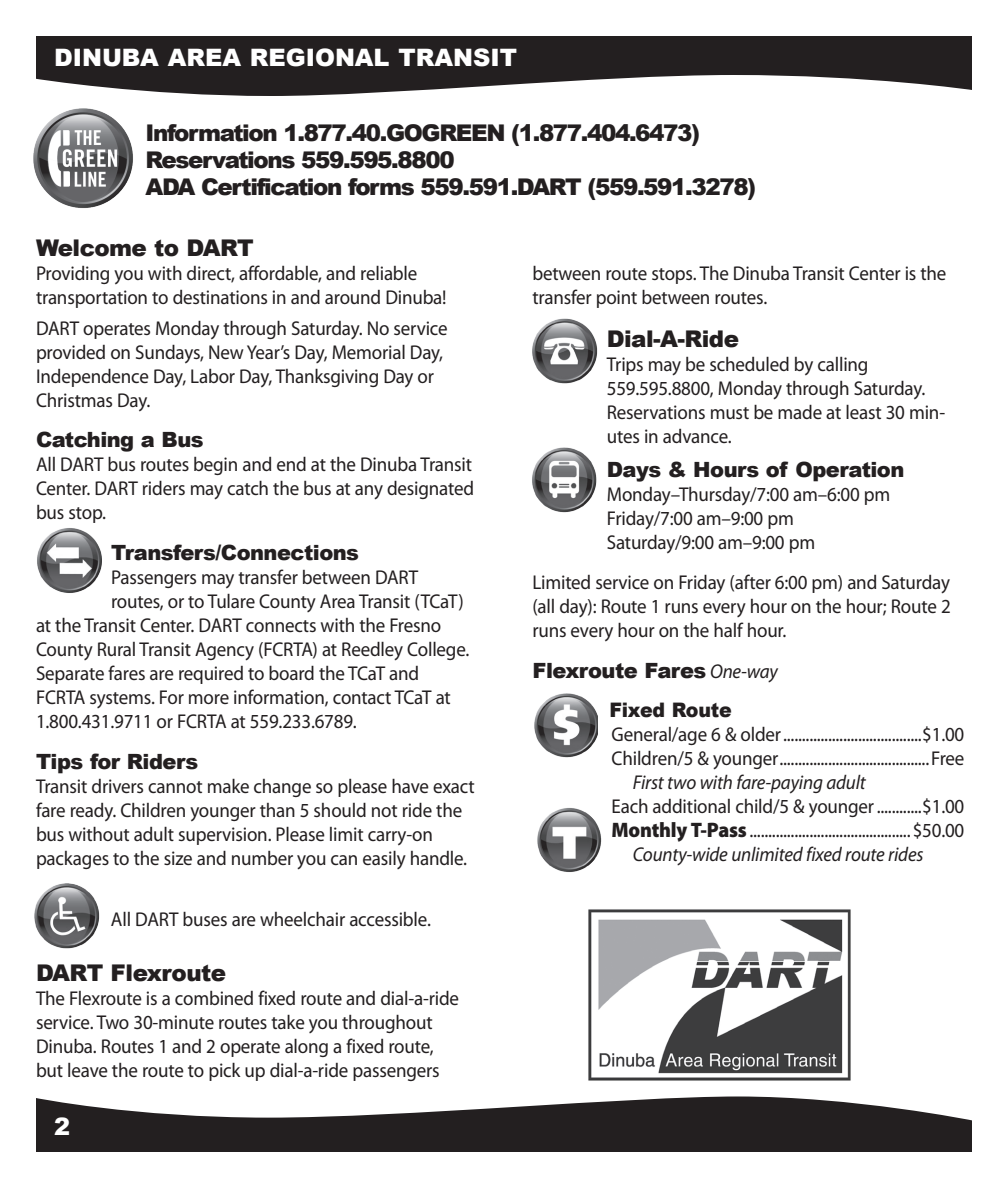
<style>
.page{position:relative;width:1008px;height:1188px;background:#fff}
.page>*{position:absolute;margin:0;border:0;box-sizing:border-box;transform-origin:0 0}
.t1{font:900 24px "Arial";color:#fff}
.t2{font:900 23px/27px "Arial";letter-spacing:-.06em;color:#231f20}
.t3{font:900 23px "Arial";letter-spacing:-.025em;color:#231f20}
.t4{font:900 21px "Arial";letter-spacing:-.025em;color:#231f20}
.t5{font:20px/24px "Myriad Pro";letter-spacing:-.01em;color:#231f20;scale:.95 1}
.t6{font:italic 20px "Myriad Pro";letter-spacing:-.01em;color:#231f20;scale:.95 1}
.t7{font:900 20px "Arial";letter-spacing:-.01em;color:#231f20;scale:.95 1}
.s1{font-family:"Myriad Pro";font-weight:400;font-style:italic;font-size:20px}
.s2{font-weight:900;font-size:21px}
</style>
<div class="page">
<svg style="left:36px;top:36px;width:936px;height:60px;fill:#231f20"></svg>
<svg style="left:36px;top:1097px;width:936px;height:55px;fill:#231f20"></svg>
<img style="left:532px;top:447px;width:65px;height:66px">
<img style="left:532px;top:318px;width:66px;height:66px">
<img style="left:37px;top:528px;width:65px;height:65px">
<img style="left:34px;top:884px;width:66px;height:65px">
<img style="left:33px;top:108px;width:100px;height:100px">
<img style="left:534px;top:693px;width:64px;height:65px">
<img style="left:537px;top:808px;width:65px;height:64px">
<img style="left:588px;top:909px;width:263px;height:172px">
<p class="t1" style="left:54px;top:40px;width:465px">DINUBA AREA REGIONAL TRANSIT</p>
<p class="t2" style="left:146px;top:119px;width:612px">Information 1.877.40.GOGREEN (1.877.404.6473)<br>Reservations 559.595.8800<br>ADA Certification forms 559.591.DART (559.591.3278)</p>
<p class="t3" style="left:36px;top:231px;width:219px">Welcome to DART</p>
<p class="t5" style="left:36px;top:262px;width:434px">Providing you with direct, affordable, and reliable transportation to destinations in and around Dinuba!</p>
<p class="t5" style="left:36px;top:316px;width:435px">DART operates Monday through Saturday. No service provided on Sundays, New Year’s Day, Memorial Day, Independence Day, Labor Day, Thanksgiving Day or Christmas Day.</p>
<p class="t4" style="left:36px;top:425px;width:169px">Catching a Bus</p>
<p class="t5" style="left:36px;top:453px;width:463px;text-align:justify">All DART bus routes begin and end at the Dinuba Transit Center. DART riders may catch the bus at any designated bus stop.</p>
<p class="t4" style="left:111px;top:537px;width:250px">Transfers/Connections</p>
<p class="t5" style="left:111px;top:566px;width:325px">Passengers may transfer between DART</p>
<p class="t5" style="left:111px;top:590px;width:373px">routes, or to Tulare County Area Transit (TCaT)</p>
<p class="t5" style="left:36px;top:614px;width:428px">at the Transit Center. DART connects with the Fresno</p>
<p class="t5" style="left:36px;top:638px;width:458px">County Rural Transit Agency (FCRTA) at Reedley College.</p>
<p class="t5" style="left:36px;top:662px;width:405px">Separate fares are required to board the TCaT and</p>
<p class="t5" style="left:36px;top:686px;width:438px">FCRTA systems. For more information, contact TCaT at</p>
<p class="t5" style="left:36px;top:710px;width:339px">1.800.431.9711 or FCRTA at 559.233.6789.</p>
<p class="t4" style="left:36px;top:746px;width:164px">Tips for Riders</p>
<p class="t5" style="left:36px;top:775px;width:463px">Transit drivers cannot make change so please have exact fare ready. Children younger than 5 should not ride the bus without adult supervision. Please limit carry-on packages to the size and number you can easily handle.</p>
<p class="t5" style="left:111px;top:908px;width:338px">All DART buses are wheelchair accessible.</p>
<p class="t3" style="left:36px;top:956px;width:192px">DART Flexroute</p>
<p class="t5" style="left:36px;top:986px;width:447px">The Flexroute is a combined fixed route and dial-a-ride service. Two 30-minute routes take you throughout Dinuba. Routes 1 and 2 operate along a fixed route, but leave the route to pick up dial-a-ride passengers</p>
<p class="t1" style="left:54px;top:1109px;width:18px">2</p>
<p class="t5" style="left:532px;top:262px;width:437px">between route stops. The Dinuba Transit Center is the transfer point between routes.</p>
<p class="t3" style="left:607px;top:322px;width:134px">Dial-A-Ride</p>
<p class="t5" style="left:607px;top:353px;width:358px">Trips may be scheduled by calling 559.595.8800, Monday through Saturday.<br>Reservations must be made at least 30 min&shy;utes in advance.</p>
<p class="t4" style="left:607px;top:455px;width:299px">Days &amp; Hours of Operation</p>
<p class="t5" style="left:607px;top:483px;width:300px">Monday–Thursday/7:00 am–6:00 pm<br>Friday/7:00 am–9:00 pm<br>Saturday/9:00 am–9:00 pm</p>
<p class="t5" style="left:532px;top:571px;width:442px;text-align:justify">Limited service on Friday (after 6:00 pm) and Saturday (all day): Route 1 runs every hour on the hour; Route 2 runs every hour on the half hour.</p>
<p class="t4" style="left:532px;top:655px;width:247px">Flexroute Fares <span class="s1">One-way</span></p>
<p class="t7" style="left:609px;top:696px;width:130px">Fixed Route</p>
<p class="t5" style="left:612px;top:723px;width:373px">General/age 6 &amp; older.....................................$1.00<br>Children/5 &amp; younger........................................Free</p>
<p class="t6" style="left:633px;top:772px;width:247px">First two with fare-paying adult</p>
<p class="t5" style="left:612px;top:795px;width:373px">Each additional child/5 &amp; younger............$1.00</p>
<p class="t5" style="left:612px;top:819px;width:373px"><span class="s2">Monthly T-Pass</span> ...........................................$50.00</p>
<p class="t6" style="left:633px;top:844px;width:308px">County-wide unlimited fixed route rides</p>
</div>
